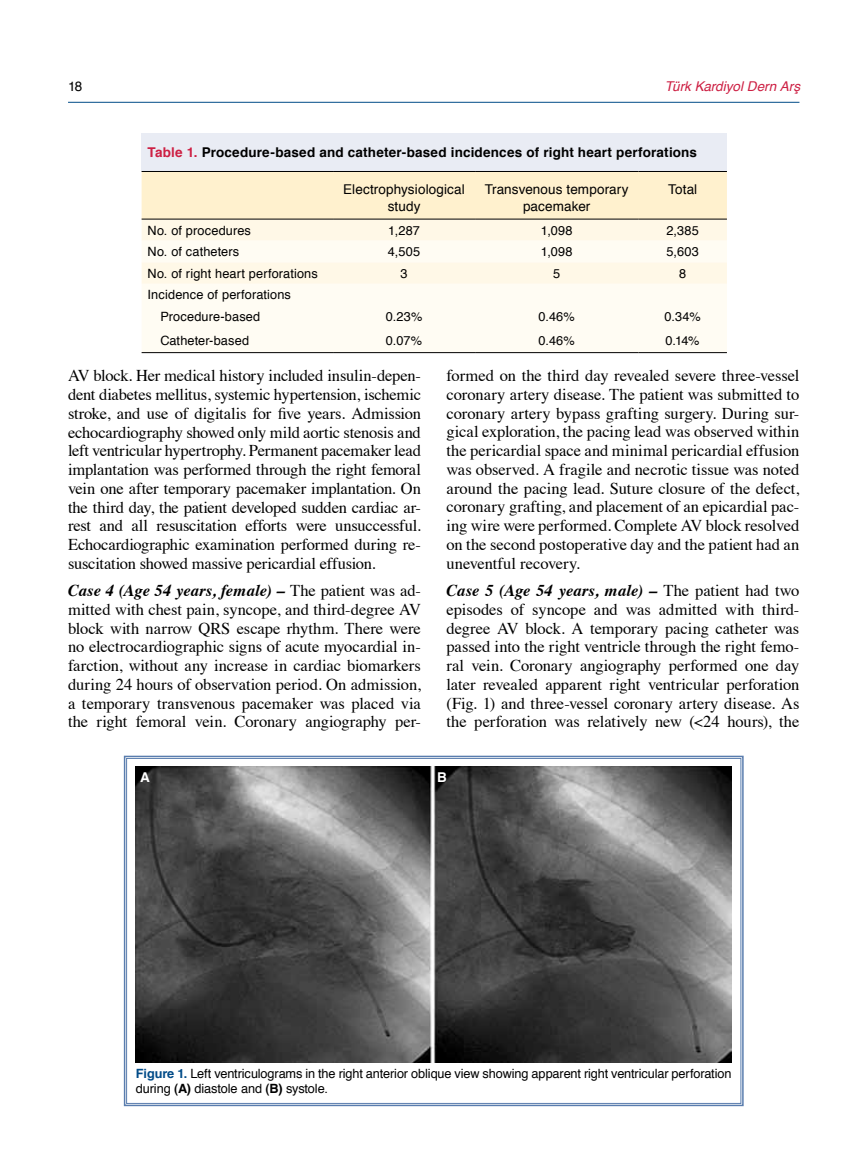
<style>
.page{position:relative;width:859px;height:1170px;background:#fff}
.page>*{position:absolute;margin:0;border:0;box-sizing:border-box;transform-origin:0 0}
.t1{font:16.5px/18.8px "Times";letter-spacing:-.005em;color:#000;text-align:justify}
.t2{font:700 13.5px "Helvetica";letter-spacing:.01em;color:#000}
.t3{font:13.5px/16.2px "Helvetica";letter-spacing:.01em;color:#000;text-align:center}
.t4{font:italic 13.5px "Helvetica";letter-spacing:-.005em;color:#cd1f43}
.t5{font:700 13.5px "Helvetica";color:#fff}
.t6{font:12.75px/21.6px "Helvetica";color:#000}
.s1{color:#cd1f43}
.s2{font-weight:700;font-style:italic}
.s3{font-weight:700;color:#004b88}
.s4{font-weight:700}
</style>
<div class="page">
<hr style="left:68px;top:102px;width:731px;height:1px;background:#004b88">
<div style="left:142px;top:133px;width:585px;height:38px;background:#e9ecf4"></div>
<svg style="left:142px;top:172px;width:585px;height:69px;background:#fdf1d4"></svg>
<svg style="left:142px;top:241px;width:585px;height:111px;fill:#fffcf3"></svg>
<hr style="left:142px;top:171px;width:191px;height:1px;background:#000">
<hr style="left:333px;top:171px;width:142px;height:1px;background:#000">
<hr style="left:475px;top:171px;width:163px;height:1px;background:#000">
<hr style="left:638px;top:171px;width:89px;height:1px;background:#000">
<hr style="left:142px;top:219px;width:191px;height:1px;background:#000">
<hr style="left:333px;top:219px;width:142px;height:1px;background:#000">
<hr style="left:475px;top:219px;width:163px;height:1px;background:#000">
<hr style="left:638px;top:219px;width:89px;height:1px;background:#000">
<hr style="left:142px;top:352px;width:191px;height:1px;background:#000">
<hr style="left:333px;top:352px;width:142px;height:1px;background:#000">
<hr style="left:475px;top:352px;width:163px;height:1px;background:#000">
<hr style="left:638px;top:352px;width:89px;height:1px;background:#000">
<svg style="left:123px;top:755px;width:621px;height:351px"></svg>
<img style="left:136px;top:766px;width:595px;height:296px">
<p class="t3" style="left:68px;top:79px;width:16px">18</p>
<p class="t4" style="left:665px;top:76px;width:137px">Türk Kardiyol Dern Arş</p>
<p class="t2" style="left:148px;top:142px;width:551px"><span class="s1">Table 1.</span> Procedure-based and catheter-based incidences of right heart perforations</p>
<p class="t3" style="left:343px;top:182px;width:123px">Electrophysiological study</p>
<p class="t3" style="left:485px;top:182px;width:145px">Transvenous temporary pacemaker</p>
<p class="t3" style="left:668px;top:182px;width:31px">Total</p>
<p class="t6" style="left:148px;top:220px;width:105px">No. of procedures</p>
<p class="t6" style="left:388px;top:220px;width:33px">1,287</p>
<p class="t6" style="left:541px;top:220px;width:33px">1,098</p>
<p class="t6" style="left:666px;top:220px;width:34px">2,385</p>
<p class="t6" style="left:148px;top:241px;width:93px">No. of catheters</p>
<p class="t6" style="left:388px;top:241px;width:34px">4,505</p>
<p class="t6" style="left:541px;top:241px;width:33px">1,098</p>
<p class="t6" style="left:666px;top:241px;width:34px">5,603</p>
<p class="t6" style="left:148px;top:263px;width:172px">No. of right heart perforations</p>
<p class="t6" style="left:400px;top:263px;width:9px">3</p>
<p class="t6" style="left:553px;top:263px;width:9px">5</p>
<p class="t6" style="left:679px;top:263px;width:9px">8</p>
<p class="t6" style="left:160px;top:284px;width:132px;text-indent:-13px">Incidence of perforations<br>Procedure-based</p>
<p class="t6" style="left:386px;top:306px;width:38px">0.23%</p>
<p class="t6" style="left:538px;top:306px;width:38px">0.46%</p>
<p class="t6" style="left:665px;top:306px;width:38px">0.34%</p>
<p class="t6" style="left:160px;top:329px;width:90px">Catheter-based</p>
<p class="t6" style="left:386px;top:329px;width:38px">0.07%</p>
<p class="t6" style="left:538px;top:329px;width:38px">0.46%</p>
<p class="t6" style="left:666px;top:329px;width:35px">0.14%</p>
<p class="t1" style="left:68px;top:365px;width:354px">AV block. Her medical history included insulin-depen&shy;dent diabetes mellitus, systemic hypertension, ischemic stroke, and use of digitalis for five years. Admission echocardiography showed only mild aortic stenosis and left ventricular hypertrophy. Permanent pacemaker lead implantation was performed through the right femoral vein one after temporary pacemaker implantation. On the third day, the patient developed sudden cardiac ar&shy;rest and all resuscitation efforts were unsuccessful.<br>Echocardiographic examination performed during re&shy;suscitation showed massive pericardial effusion.</p>
<p class="t1" style="left:68px;top:579px;width:354px"><span class="s2">Case 4 (Age 54 years, female) –</span> The patient was ad&shy;mitted with chest pain, syncope, and third-degree AV block with narrow QRS escape rhythm. There were no electrocardiographic signs of acute myocardial in&shy;farction, without any increase in cardiac biomarkers during 24 hours of observation period. On admission, a temporary transvenous pacemaker was placed via the right femoral vein. Coronary angiography per-</p>
<p class="t1" style="left:446px;top:365px;width:354px">formed on the third day revealed severe three-vessel coronary artery disease. The patient was submitted to coronary artery bypass grafting surgery. During sur&shy;gical exploration, the pacing lead was observed within the pericardial space and minimal pericardial effusion was observed. A fragile and necrotic tissue was noted around the pacing lead. Suture closure of the defect, coronary grafting, and placement of an epicardial pac&shy;ing wire were performed. Complete AV block resolved on the second postoperative day and the patient had an uneventful recovery.</p>
<p class="t1" style="left:446px;top:579px;width:354px"><span class="s2">Case 5 (Age 54 years, male) –</span> The patient had two episodes of syncope and was admitted with third&shy;degree AV block. A temporary pacing catheter was passed into the right ventricle through the right femo&shy;ral vein. Coronary angiography performed one day later revealed apparent right ventricular perforation (Fig. 1) and three-vessel coronary artery disease. As the perforation was relatively new (&lt;24 hours), the</p>
<p class="t5" style="left:140px;top:766px;width:11px">A</p>
<p class="t5" style="left:437px;top:766px;width:11px">B</p>
<p class="t6" style="left:136px;top:1066px;width:597px;line-height:15.3px"><span class="s3">Figure 1.</span> Left ventriculograms in the right anterior oblique view showing apparent right ventricular perforation during <span class="s4">(A)</span> diastole and <span class="s4">(B)</span> systole.</p>
</div>
